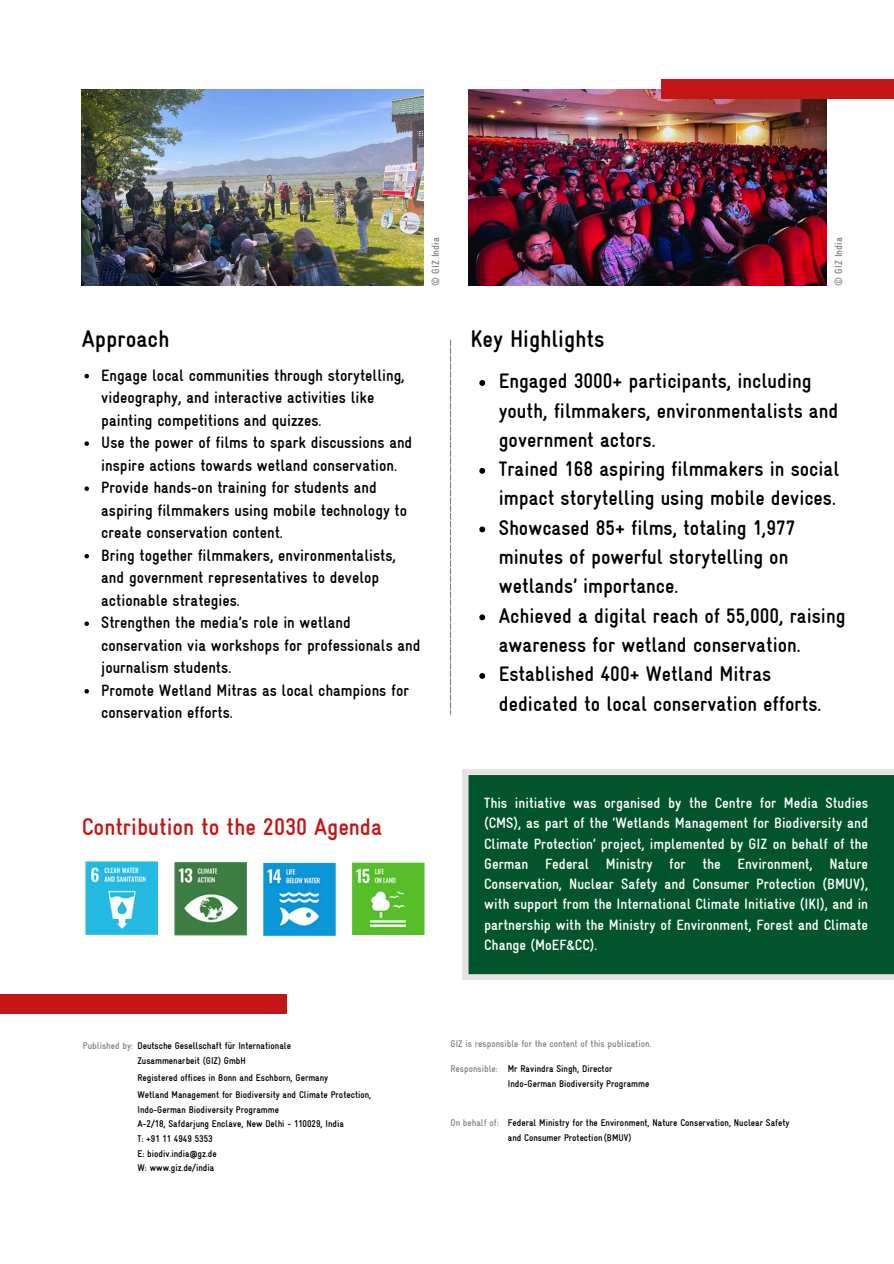
<style>
.page{position:relative;width:894px;height:1264px;background:#fff}
.page>*{position:absolute;margin:0;border:0;box-sizing:border-box;transform-origin:0 0}
.t1{font:700 condensed 24px "Gravur";color:#c51617}
.t2{font:700 condensed 24px "Gravur";color:#000}
.t3{font:700 condensed 21.15px/29.2px "Gravur";color:#000}
.t4{font:700 condensed 16.5px/22.5px "Gravur";color:#000}
.t5{font:700 condensed 15px/20.2px "Gravur";color:#fff;text-align:justify}
.t6{font:700 condensed 10.5px "Gravur";color:#858585}
.t7{font:700 condensed 9.75px/14.5px "Gravur";color:#000}
.t8{font:700 condensed 9.75px "Gravur";color:#858585}
.s1{color:#858585}
</style>
<div class="page">
<img style="left:82px;top:89px;width:342px;height:197px">
<img style="left:468px;top:89px;width:358px;height:197px">
<div style="left:660px;top:79px;width:233px;height:20px;background:#c51617"></div>
<div style="left:0;top:994px;width:287px;height:19px;background:#c51617"></div>
<svg style="left:463px;top:769px;width:430px;height:210px;background:#0f5d37"></svg>
<svg style="left:450px;top:340px;width:1px;height:375px"></svg>
<img style="left:174px;top:862px;width:73px;height:73px">
<img style="left:264px;top:862px;width:71px;height:73px">
<img style="left:85px;top:862px;width:72px;height:72px">
<img style="left:352px;top:862px;width:72px;height:72px">
<svg style="left:84px;top:374px;width:5px;height:4px"></svg>
<svg style="left:84px;top:441px;width:5px;height:5px"></svg>
<svg style="left:84px;top:486px;width:5px;height:5px"></svg>
<svg style="left:84px;top:554px;width:5px;height:4px"></svg>
<svg style="left:84px;top:621px;width:5px;height:5px"></svg>
<svg style="left:84px;top:689px;width:5px;height:4px"></svg>
<svg style="left:479px;top:380px;width:6px;height:6px"></svg>
<svg style="left:479px;top:468px;width:6px;height:6px"></svg>
<svg style="left:479px;top:526px;width:6px;height:6px"></svg>
<svg style="left:479px;top:614px;width:6px;height:6px"></svg>
<svg style="left:479px;top:673px;width:6px;height:6px"></svg>
<p class="t6" style="left:429px;top:286px;width:50px;rotate:-90deg">© GIZ India</p>
<p class="t6" style="left:832px;top:286px;width:50px;rotate:-90deg">© GIZ India</p>
<p class="t2" style="left:82px;top:325px;width:89px">Approach</p>
<h1 class="t4" style="left:101px;top:364px;width:305px">Engage local communities through storytelling, videography, and interactive activities like painting competitions and quizzes.</h1>
<p class="t4" style="left:101px;top:431px;width:312px">Use the power of films to spark discussions and inspire actions towards wetland conservation.</p>
<p class="t4" style="left:101px;top:476px;width:307px">Provide hands-on training for students and aspiring filmmakers using mobile technology to create conservation content.</p>
<p class="t4" style="left:101px;top:544px;width:296px">Bring together filmmakers, environmentalists, and government representatives to develop actionable strategies.</p>
<p class="t4" style="left:101px;top:611px;width:321px">Strengthen the media’s role in wetland conservation via workshops for professionals and journalism students.</p>
<p class="t4" style="left:101px;top:679px;width:309px">Promote Wetland Mitras as local champions for conservation efforts.</p>
<p class="t2" style="left:470px;top:325px;width:135px">Key Highlights</p>
<h1 class="t3" style="left:498px;top:366px;width:341px">Engaged 3000+ participants, including youth, filmmakers, environmentalists and government actors.</h1>
<p class="t3" style="left:498px;top:454px;width:342px">Trained 168 aspiring filmmakers in social impact storytelling using mobile devices.</p>
<p class="t3" style="left:498px;top:513px;width:298px">Showcased 85+ films, totaling 1,977 minutes of powerful storytelling on wetlands’ importance.</p>
<p class="t3" style="left:498px;top:600px;width:348px">Achieved a digital reach of 55,000, raising awareness for wetland conservation.</p>
<p class="t3" style="left:498px;top:659px;width:324px">Established 400+ Wetland Mitras dedicated to local conservation efforts.</p>
<p class="t1" style="left:82px;top:813px;width:302px">Contribution to the 2030 Agenda</p>
<h3 class="t5" style="left:484px;top:793px;width:385px">This initiative was organised by the Centre for Media Studies (CMS), as part of the ‘Wetlands Management for Biodiversity and Climate Protection’ project, implemented by GIZ on behalf of the German Federal Ministry for the Environment, Nature Conservation, Nuclear Safety and Consumer Protection (BMUV), with support from the International Climate Initiative (IKI), and in partnership with the Ministry of Environment, Forest and Climate Change (MoEF&amp;CC).</h3>
<p class="t7" style="left:83px;top:1038px;width:209px"><span class="s1">Published by:</span> Deutsche Gesellschaft für Internationale</p>
<p class="t8" style="left:450px;top:1037px;width:202px">GIZ is responsible for the content of this publication.</p>
<p class="t8" style="left:450px;top:1062px;width:49px">Responsible:</p>
<p class="t7" style="left:137px;top:1052px;width:110px">Zusammenarbeit (GIZ) GmbH</p>
<p class="t7" style="left:507px;top:1061px;width:106px">Mr Ravindra Singh, Director</p>
<p class="t7" style="left:507px;top:1075px;width:143px">Indo-German Biodiversity Programme</p>
<p class="t7" style="left:507px;top:1115px;width:283px">Federal Ministry for the Environment, Nature Conservation, Nuclear Safety and Consumer Protection (BMUV)</p>
<p class="t7" style="left:137px;top:1070px;width:192px">Registered offices in Bonn and Eschborn, Germany</p>
<h1 class="t7" style="left:137px;top:1087px;width:235px">Wetland Management for Biodiversity and Climate Protection,</h1>
<p class="t7" style="left:137px;top:1102px;width:143px">Indo-German Biodiversity Programme</p>
<p class="t7" style="left:137px;top:1116px;width:208px">A-2/18, Safdarjung Enclave, New Delhi - 110029, India</p>
<p class="t7" style="left:137px;top:1131px;width:77px">T: +91 11 4949 5353</p>
<p class="t7" style="left:137px;top:1145px;width:81px">E: biodiv.india@gz.de</p>
<p class="t7" style="left:137px;top:1160px;width:78px">W: www.giz.de/india</p>
<p class="t8" style="left:450px;top:1117px;width:50px">On behalf of:</p>
</div>
